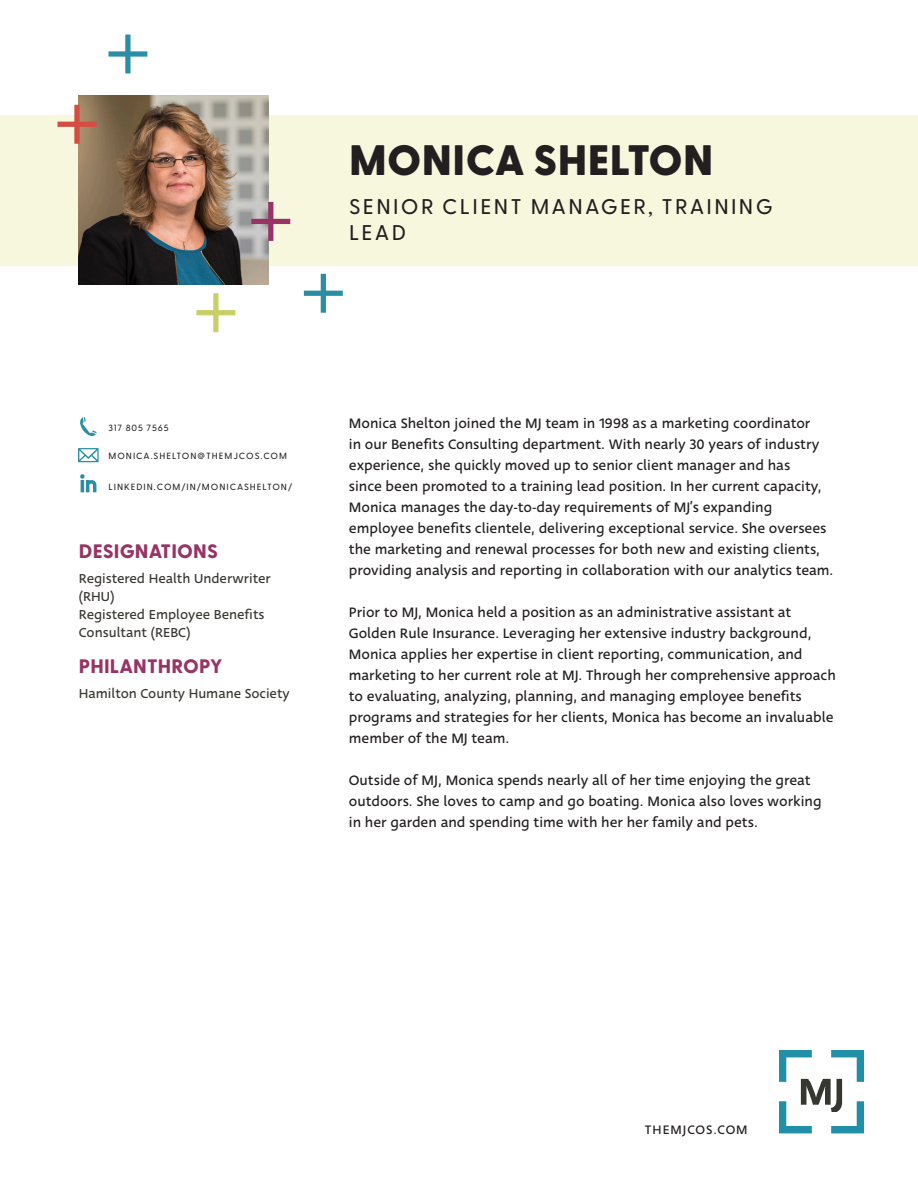
<style>
.page{position:relative;width:918px;height:1188px;background:#fff}
.page>*{position:absolute;margin:0;border:0;box-sizing:border-box;transform-origin:0 0}
.Name{font:800 42.6px "Greycliff CF";letter-spacing:.01em;color:#231f20}
.Job_Title{font:500 21.3px/25.5px "Greycliff CF";letter-spacing:.11em;color:#231f20}
.Sidebar_Title{font:800 19.5px "Greycliff CF";letter-spacing:.01em;color:#983366}
.Sidebar_Body{font:800 19.5px "Greycliff CF";letter-spacing:.01em;color:#983366}
.t1{font:15px/21px "Deva Ideal";color:#231f20}
.Sidebar_Body-2{font:14.25px/18px "Deva Ideal";color:#3a3834}
.t2{font:13.5px "Deva Ideal";letter-spacing:.075em;color:#231f20}
.Job_Title-2{font:500 9px "Greycliff CF";letter-spacing:.11em;color:#231f20}
</style>
<div class="page">
<div style="left:0;top:115px;width:918px;height:151px;background:#f7f7de"></div>
<img style="left:79px;top:96px;width:189px;height:189px">
<img style="left:780px;top:1050px;width:84px;height:84px">
<svg style="left:304px;top:274px;width:39px;height:39px"></svg>
<svg style="left:108px;top:35px;width:39px;height:38px"></svg>
<svg style="left:57px;top:105px;width:39px;height:39px"></svg>
<svg style="left:196px;top:293px;width:39px;height:39px"></svg>
<svg style="left:80px;top:417px;width:17px;height:19px"></svg>
<svg style="left:78px;top:448px;width:21px;height:14px"></svg>
<svg style="left:80px;top:474px;width:16px;height:18px"></svg>
<svg style="left:251px;top:202px;width:39px;height:39px"></svg>
<p class="Name" style="left:349px;top:127px;width:366px">MONICA SHELTON</p>
<p class="Job_Title" style="left:349px;top:192px;width:425px">SENIOR CLIENT MANAGER, TRAINING<br>LEAD</p>
<p class="Job_Title-2" style="left:108px;top:421px;width:62px">317 805 7565</p>
<p class="Job_Title-2" style="left:108px;top:449px;width:180px">MONICA.SHELTON@THEMJCOS.COM</p>
<p class="Job_Title-2" style="left:108px;top:481px;width:185px">LINKEDIN.COM/IN/MONICASHELTON/</p>
<p class="Sidebar_Title" style="left:79px;top:536px;width:141px">DESIGNATIONS</p>
<p class="Sidebar_Body-2" style="left:79px;top:569px;width:193px">Registered Health Underwriter (RHU)</p>
<p class="Sidebar_Body-2" style="left:79px;top:605px;width:187px">Registered Employee Benefits<br>Consultant (REBC)</p>
<p class="Sidebar_Body" style="left:79px;top:652px;width:145px">PHILANTHROPY</p>
<p class="Sidebar_Body-2" style="left:79px;top:685px;width:213px">Hamilton County Humane Society</p>
<p class="t1" style="left:349px;top:413px;width:486px">Monica Shelton joined the MJ team in 1998 as a marketing coordinator<br>in our Benefits Consulting department. With nearly 30 years of industry experience, she quickly moved up to senior client manager and has<br>since been promoted to a training lead position. In her current capacity, Monica manages the day-to-day requirements of MJ’s expanding employee benefits clientele, delivering exceptional service. She oversees the marketing and renewal processes for both new and existing clients, providing analysis and reporting in collaboration with our analytics team.</p>
<p class="t1" style="left:349px;top:602px;width:489px">Prior to MJ, Monica held a position as an administrative assistant at Golden Rule Insurance. Leveraging her extensive industry background, Monica applies her expertise in client reporting, communication, and marketing to her current role at MJ. Through her comprehensive approach to evaluating, analyzing, planning, and managing employee benefits programs and strategies for her clients, Monica has become an invaluable member of the MJ team.</p>
<p class="t1" style="left:349px;top:770px;width:474px">Outside of MJ, Monica spends nearly all of her time enjoying the great outdoors. She loves to camp and go boating. Monica also loves working in her garden and spending time with her her family and pets.</p>
<p class="t2" style="left:645px;top:1121px;width:104px">THEMJCOS.COM</p>
</div>
